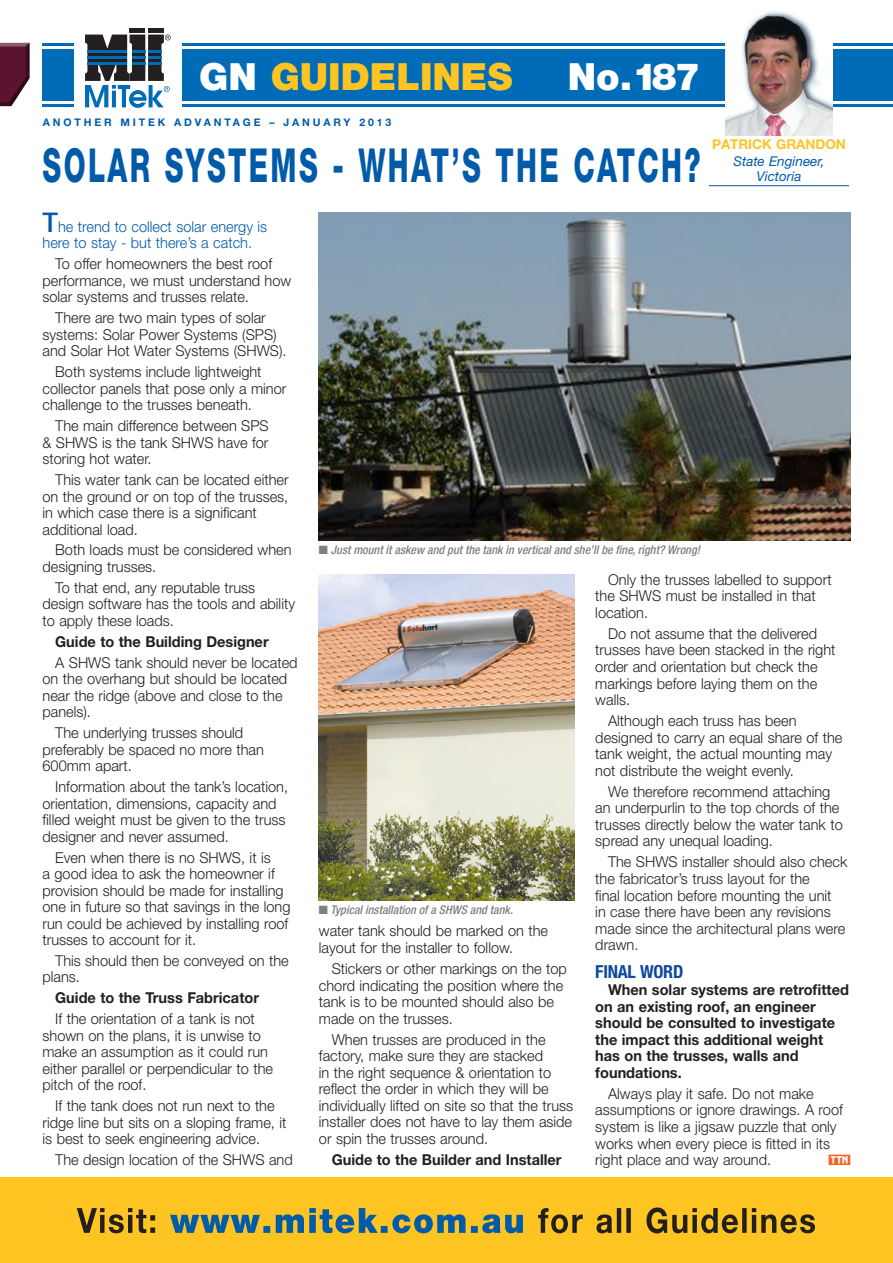
<style>
.page{position:relative;width:893px;height:1263px;background:#fff}
.page>*{position:absolute;margin:0;border:0;box-sizing:border-box;transform-origin:0 0}
.GN-Heading{font:800 46.95px "Helvetica Neue LT Std";letter-spacing:.085em;color:#015ba9;scale:.6 1}
.t1{font:900 37.5px "Helvetica Neue LT Std";color:#fec422}
.t2{font:900 37.5px "Helvetica Neue LT Std";color:#fff}
.Subhead-TTN{font:700 condensed 18px "Helvetica Neue LT Std";letter-spacing:-.015em;color:#0f499d}
.GN-Body_Text{font:300 15px/16.5px "Helvetica Neue LT Std";color:#231f20}
.GN_Bold{font:700 15px/16.6px "Helvetica Neue LT Std";color:#231f20}
.GN-First_Para{font:300 15px/16.5px "Helvetica Neue LT Std";color:#015ba9}
.GN-Body_Text-2{font:15px "TTN";color:#f26427}
.GN_Details{font:italic 13.5px/15px "Helvetica Neue LT Std";color:#015ba9;text-align:center}
.GN_By_Line{font:700 13.5px "Helvetica Neue LT Std";color:#fec422}
.Caption-TTN{font:italic 500 condensed 12px "Helvetica Neue LT Std";color:#808083}
._300th_Edition_Numer{font:700 10.5px "Helvetica Neue LT Std";letter-spacing:.27em;color:#015ba9}
.s1{color:#fff}
.s2{font-family:"Helvetica Neue";font-weight:500;font-size:27px}
</style>
<div class="page">
<img style="left:319px;top:213px;width:531px;height:328px">
<img style="left:319px;top:574px;width:255px;height:326px">
<div style="left:43px;top:50px;width:850px;height:51px;background:#006bb6"></div>
<hr style="left:43px;top:104px;width:850px;height:3px;background:#006bb6">
<hr style="left:43px;top:43px;width:850px;height:3px;background:#006bb6">
<div style="left:0;top:40px;width:32px;height:66px;background:#231f20;opacity:.75"></div>
<div style="left:74px;top:27px;width:108px;height:84px;background:#fff"></div>
<hr style="left:130px;top:29px;width:15px;height:4px;background:#231f20">
<hr style="left:148px;top:29px;width:16px;height:4px;background:#231f20">
<svg style="left:85px;top:35px;width:86px;height:73px"></svg>
<div style="left:0;top:1178px;width:893px;height:85px;background:#fec422"></div>
<svg style="left:538px;top:1207px;width:277px;height:26px"></svg>
<svg style="left:170px;top:1208px;width:353px;height:25px"></svg>
<svg style="left:77px;top:1208px;width:78px;height:25px"></svg>
<div style="left:725px;top:4px;width:108px;height:132px;background:#fff"></div>
<img style="left:725px;top:11px;width:107px;height:125px">
<hr style="left:709px;top:185px;width:140px;height:1px;background:#015ba9">
<p class="t1" style="left:199px;top:54px;width:315px"><span class="s1">GN</span> GUIDELINES</p>
<p class="t2" style="left:568px;top:54px;width:134px">No.187</p>
<p class="_300th_Edition_Numer" style="left:43px;top:116px;width:350px">ANOTHER MITEK ADVANTAGE – JANUARY 2013</p>
<p class="GN_By_Line" style="left:712px;top:136px;width:135px">PATRICK GRANDON</p>
<p class="GN_Details" style="left:733px;top:154px;width:93px">State Engineer,<br>Victoria</p>
<p class="GN-Heading" style="left:43px;top:138px;width:1098px">SOLAR SYSTEMS - WHAT’S THE CATCH?</p>
<p class="GN-First_Para" style="left:43px;top:218px;width:226px"><span class="s2">T</span>he trend to collect solar energy is here to stay - but there’s a catch.</p>
<p class="GN-Body_Text" style="left:43px;top:255px;width:250px;text-indent:13px">To offer homeowners the best roof performance, we must understand how solar systems and trusses relate.</p>
<p class="GN-Body_Text" style="left:43px;top:309px;width:246px;text-indent:13px">There are two main types of solar systems: Solar Power Systems (SPS) and Solar Hot Water Systems (SHWS).</p>
<p class="GN-Body_Text" style="left:43px;top:363px;width:245px;text-indent:13px">Both systems include lightweight collector panels that pose only a minor challenge to the trusses beneath.</p>
<p class="GN-Body_Text" style="left:43px;top:417px;width:228px;text-align:justify;text-indent:13px">The main difference between SPS &amp; SHWS is the tank SHWS have for storing hot water.</p>
<p class="GN-Body_Text" style="left:43px;top:471px;width:248px;text-indent:13px">This water tank can be located either on the ground or on top of the trusses, in which case there is a significant additional load.</p>
<p class="GN-Body_Text" style="left:43px;top:542px;width:250px;text-indent:13px">Both loads must be considered when designing trusses.</p>
<p class="GN-Body_Text" style="left:43px;top:579px;width:254px;text-indent:13px">To that end, any reputable truss design software has the tools and ability to apply these loads.</p>
<p class="GN_Bold" style="left:55px;top:633px;width:215px">Guide to the Building Designer</p>
<p class="GN-Body_Text" style="left:43px;top:654px;width:257px;text-indent:13px">A SHWS tank should never be located on the overhang but should be located near the ridge (above and close to the panels).</p>
<p class="GN-Body_Text" style="left:43px;top:724px;width:223px;text-indent:13px">The underlying trusses should preferably be spaced no more than<br>600mm apart.</p>
<p class="GN-Body_Text" style="left:43px;top:778px;width:247px;text-indent:13px">Information about the tank’s location, orientation, dimensions, capacity and filled weight must be given to the truss designer and never assumed.</p>
<p class="GN-Body_Text" style="left:43px;top:849px;width:249px;text-indent:13px">Even when there is no SHWS, it is<br>a good idea to ask the homeowner if provision should be made for installing one in future so that savings in the long run could be achieved by installing roof trusses to account for it.</p>
<p class="GN-Body_Text" style="left:43px;top:952px;width:248px;text-indent:13px">This should then be conveyed on the plans.</p>
<p class="GN_Bold" style="left:55px;top:989px;width:205px">Guide to the Truss Fabricator</p>
<p class="GN-Body_Text" style="left:43px;top:1010px;width:232px;text-indent:13px">If the orientation of a tank is not shown on the plans, it is unwise to make an assumption as it could run either parallel or perpendicular to the pitch of the roof.</p>
<p class="GN-Body_Text" style="left:43px;top:1097px;width:245px;text-indent:13px">If the tank does not run next to the ridge line but sits on a sloping frame, it is best to seek engineering advice.</p>
<p class="GN-Body_Text" style="left:55px;top:1151px;width:239px">The design location of the SHWS and</p>
<p class="Caption-TTN" style="left:319px;top:543px;width:383px">■ Just mount it askew and put the tank in vertical and she’ll be fine, right? Wrong!</p>
<p class="GN-Body_Text" style="left:595px;top:571px;width:238px;text-indent:13px">Only the trusses labelled to support the SHWS must be installed in that location.</p>
<p class="GN-Body_Text" style="left:595px;top:625px;width:242px;text-indent:13px">Do not assume that the delivered trusses have been stacked in the right order and orientation but check the markings before laying them on the walls.</p>
<p class="GN-Body_Text" style="left:595px;top:712px;width:249px;text-indent:13px">Although each truss has been designed to carry an equal share of the tank weight, the actual mounting may not distribute the weight evenly.</p>
<p class="GN-Body_Text" style="left:595px;top:783px;width:249px;text-indent:13px">We therefore recommend attaching an underpurlin to the top chords of the trusses directly below the water tank to spread any unequal loading.</p>
<p class="GN-Body_Text" style="left:595px;top:853px;width:253px;text-indent:13px">The SHWS installer should also check the fabricator’s truss layout for the<br>final location before mounting the unit<br>in case there have been any revisions made since the architectural plans were drawn.</p>
<p class="Subhead-TTN" style="left:595px;top:961px;width:90px">FINAL WORD</p>
<p class="GN_Bold" style="left:595px;top:981px;width:255px;text-indent:13px">When solar systems are retrofitted on an existing roof, an engineer should be consulted to investigate the impact this additional weight has on the trusses, walls and foundations.</p>
<p class="GN-Body_Text" style="left:595px;top:1085px;width:249px;text-indent:13px">Always play it safe. Do not make assumptions or ignore drawings. A roof system is like a jigsaw puzzle that only works when every piece is fitted in its right place and way around.</p>
<p class="Caption-TTN" style="left:319px;top:902px;width:195px">■ Typical installation of a SHWS and tank.</p>
<p class="GN-Body_Text" style="left:319px;top:922px;width:231px">water tank should be marked on the layout for the installer to follow.</p>
<p class="GN-Body_Text" style="left:319px;top:960px;width:250px;text-indent:13px">Stickers or other markings on the top chord indicating the position where the tank is to be mounted should also be made on the trusses.</p>
<p class="GN-Body_Text" style="left:319px;top:1031px;width:256px;text-indent:13px">When trusses are produced in the factory, make sure they are stacked<br>in the right sequence &amp; orientation to reflect the order in which they will be individually lifted on site so that the truss installer does not have to lay them aside or spin the trusses around.</p>
<p class="GN_Bold" style="left:332px;top:1151px;width:231px">Guide to the Builder and Installer</p>
<p class="GN-Body_Text-2" style="left:829px;top:1151px;width:23px">A</p>
</div>
